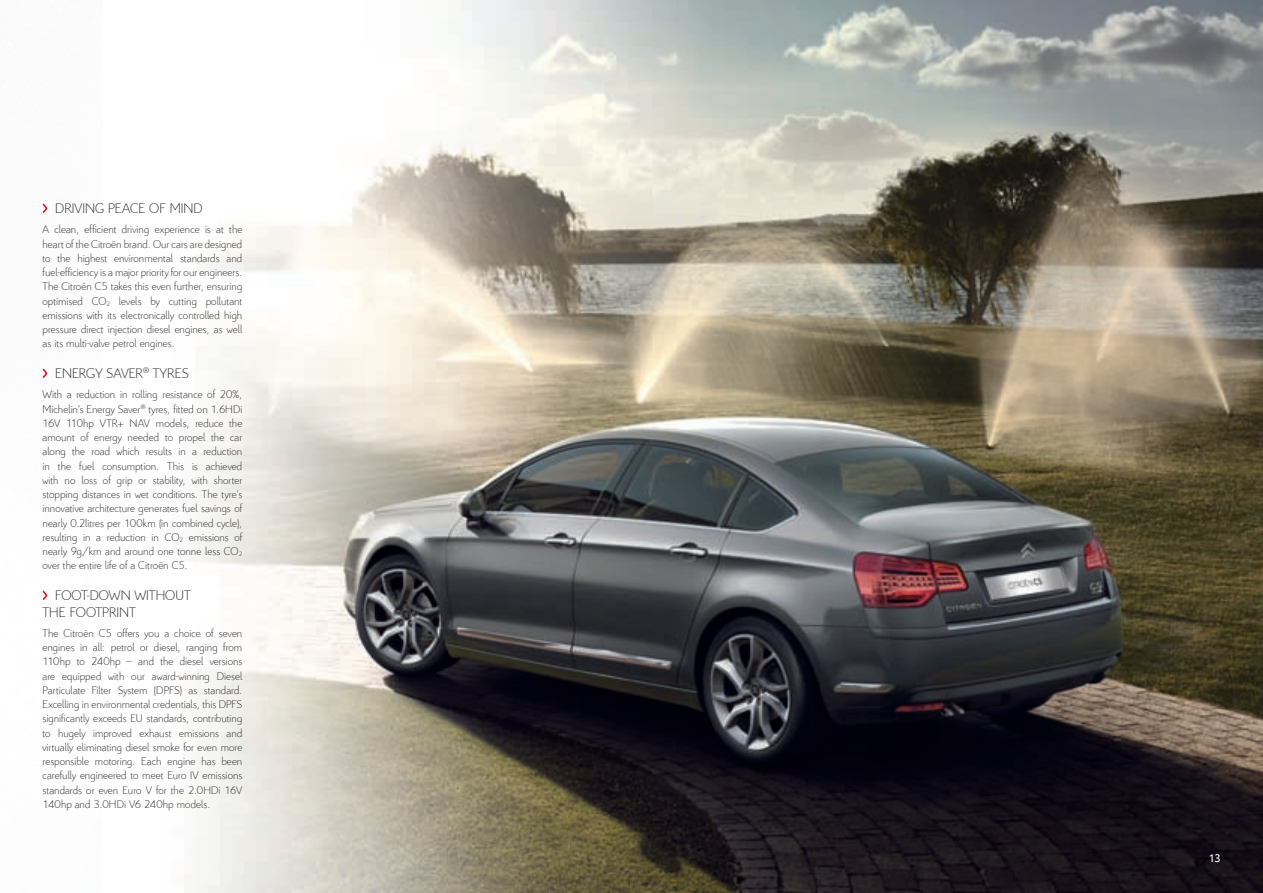
<style>
.page{position:relative;width:1263px;height:893px;background:#fff}
.page>*{position:absolute;margin:0;border:0;box-sizing:border-box;transform-origin:0 0}
.t1{font:300 15px/16.5px "Citroen";color:#231f20}
.t2{font:300 12px/14.2px "Citroen";letter-spacing:.005em;color:#231f20;text-align:justify}
.t3{font:12px "Citroen";color:#fff}
</style>
<div class="page">
<img style="left:195px;top:0;width:1068px;height:893px">
<svg style="left:43px;top:204px;width:4px;height:9px"></svg>
<svg style="left:43px;top:369px;width:4px;height:9px"></svg>
<svg style="left:43px;top:591px;width:4px;height:9px"></svg>
<p class="t1" style="left:55px;top:199px;width:149px">DRIVING PEACE OF MIND</p>
<p class="t2" style="left:43px;top:222px;width:201px">A clean, efficient driving experience is at the heart of the Citroën brand. Our cars are designed to the highest environmental standards and fuel-efficiency is a major priority for our engineers.<br>The Citroën C5 takes this even further, ensuring optimised CO<sub>2</sub> levels by cutting pollutant emissions with its electronically controlled high pressure direct injection diesel engines, as well as its multi-valve petrol engines.</p>
<p class="t1" style="left:55px;top:364px;width:135px">ENERGY SAVER<sup>®</sup> TYRES</p>
<p class="t2" style="left:43px;top:387px;width:201px">With a reduction in rolling resistance of 20%, Michelin’s Energy Saver<sup>®</sup> tyres, fitted on 1.6HDi 16V 110hp VTR+ NAV models, reduce the amount of energy needed to propel the car along the road which results in a reduction in the fuel consumption. This is achieved with no loss of grip or stability, with shorter stopping distances in wet conditions. The tyre’s innovative architecture generates fuel savings of nearly 0.2litres per 100km (in combined cycle), resulting in a reduction in CO<sub>2</sub> emissions of nearly 9g/km and around one tonne less CO<sub>2 </sub>over the entire life of a Citroën C5.</p>
<p class="t1" style="left:43px;top:586px;width:150px;text-indent:13px">FOOT-DOWN WITHOUT<br>THE FOOTPRINT</p>
<p class="t2" style="left:43px;top:625px;width:201px">The Citroën C5 offers you a choice of seven engines in all: petrol or diesel, ranging from 110hp to 240hp – and the diesel versions are equipped with our award-winning Diesel Particulate Filter System (DPFS) as standard.<br>Excelling in environmental credentials, this DPFS significantly exceeds EU standards, contributing to hugely improved exhaust emissions and virtually eliminating diesel smoke for even more responsible motoring. Each engine has been carefully engineered to meet Euro IV emissions standards or even Euro V for the 2.0HDi 16V 140hp and 3.0HDi V6 240hp models.</p>
<p class="t3" style="left:1208px;top:850px;width:14px">13</p>
</div>
